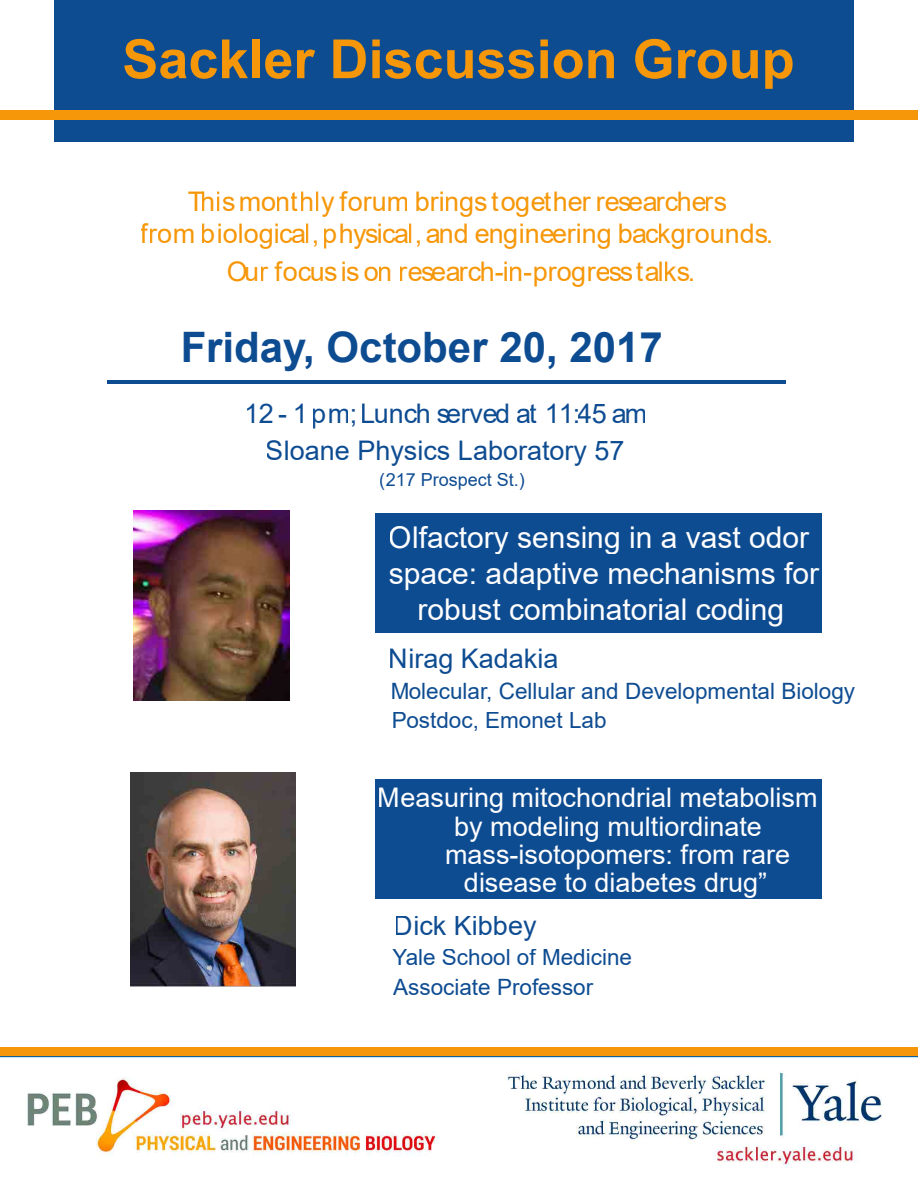
<style>
.page{position:relative;width:918px;height:1188px;background:#fff}
.page>*{position:absolute;margin:0;border:0;box-sizing:border-box;transform-origin:0 0}
.t1{font:700 54px "Arial";color:#f69709}
.t2{font:700 42px "Arial";color:#0e4c92}
.t3{font:30px/36px "Arial";color:#fffefe;text-align:center}
.t4{font:27px/32.4px "Arial";letter-spacing:-.005em;color:#f69709;text-align:center}
.t5{font:27px/28.5px "Arial";color:#fffefe}
.t6{font:27px/36.8px "Arial";color:#0e4c92;text-align:center}
.t7{font:22.5px/29.5px "Arial";color:#0e4c92}
.t8{font:18px "Arial";color:#0e4c92}
</style>
<div class="page">
<div style="left:54px;top:0;width:800px;height:141px;background:#0e4c92"></div>
<div style="left:0;top:110px;width:918px;height:10px;background:#f69709"></div>
<hr style="left:107px;top:380px;width:678px;height:4px;background:#0e4c92">
<div style="left:376px;top:513px;width:446px;height:120px;background:#0e4c92"></div>
<div style="left:375px;top:779px;width:447px;height:120px;background:#0e4c92"></div>
<div style="left:0;top:1047px;width:918px;height:10px;background:#f69709"></div>
<img style="left:133px;top:510px;width:157px;height:191px">
<img style="left:130px;top:772px;width:165px;height:215px">
<img style="left:1px;top:1057px;width:916px;height:111px">
<h1 class="t1" style="left:122px;top:21px;width:674px">Sackler Discussion Group</h1>
<p class="t4" style="left:141px;top:185px;width:633px">Thismonthly forum bringstogether researchers<br>from biological, physical, and engineering backgrounds.</p>
<p class="t4" style="left:226px;top:255px;width:470px">Our focusison research-in-progresstalks.</p>
<h2 class="t2" style="left:180px;top:318px;width:484px">Friday, October 20, 2017</h2>
<p class="t6" style="left:245px;top:395px;width:404px">12 - 1 pm; Lunch served at 11:45 am<br>Sloane Physics Laboratory 57</p>
<p class="t8" style="left:380px;top:468px;width:147px">(217 Prospect St.)</p>
<p class="t3" style="left:389px;top:519px;width:422px">Olfactory sensing in a vast odor</p>
<p class="t3" style="left:389px;top:555px;width:432px">space: adaptive mechanisms for robust combinatorial coding</p>
<p class="t6" style="left:389px;top:640px;width:171px">Nirag Kadakia</p>
<p class="t7" style="left:390px;top:676px;width:467px">Molecular, Cellular and Developmental Biology<br>Postdoc, Emonet Lab</p>
<p class="t5" style="left:454px;top:783px;width:365px;text-indent:-76px">Measuring mitochondrial metabolism by modeling multiordinate</p>
<p class="t5" style="left:445px;top:840px;width:347px;line-height:27.8px;text-align:center">mass-isotopomers: from rare disease to diabetes drug”</p>
<p class="t6" style="left:394px;top:907px;width:144px">Dick Kibbey</p>
<p class="t7" style="left:392px;top:943px;width:241px;line-height:29.1px">Yale School of Medicine<br>Associate Professor</p>
</div>
